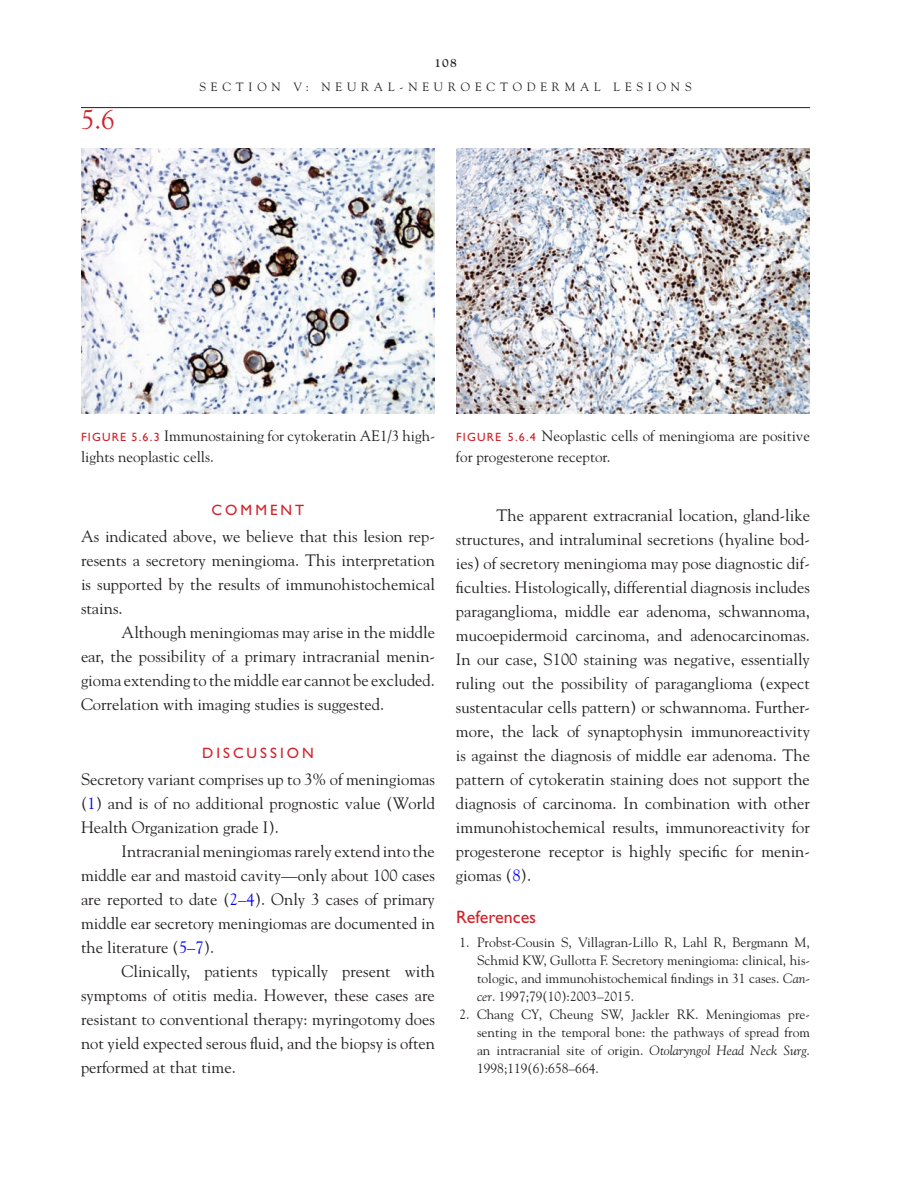
<style>
.page{position:relative;width:918px;height:1188px;background:#fff}
.page>*{position:absolute;margin:0;border:0;box-sizing:border-box;transform-origin:0 0}
.t1{font:27px "Goudy";color:#d1232a}
.t2{font:18px "Gill Sans";color:#d1232a}
.t3{font:16.5px/24px "Goudy";color:#231f20;text-align:justify}
.t4{font:15px/21px "Goudy";color:#231f20}
.t5{font:15px "Gill Sans";letter-spacing:.2em;color:#d1232a}
.t6{font:13.5px/18px "Goudy";color:#231f20;text-align:justify}
.t7{font:12px "Goudy";letter-spacing:.4em;color:#231f20}
.t8{font:700 12px "Goudy";color:#231f20}
.s1{font-family:"Gill Sans";font-size:12px;color:#d1232a}
.s2{color:#00f}
.s3{font-style:italic}
</style>
<div class="page">
<hr style="left:81px;top:107px;width:729px;height:1px;background:#231f20">
<img style="left:81px;top:148px;width:354px;height:266px">
<img style="left:456px;top:148px;width:354px;height:266px">
<p class="t8" style="left:434px;top:56px;width:24px">108</p>
<h1 class="t1" style="left:81px;top:103px;width:35px">5.6</h1>
<p class="t7" style="left:199px;top:79px;width:149px">SECTION V: Neural</p>
<p class="t7" style="left:400px;top:79px;width:37px">-Neuroectodermal</p>
<p class="t7" style="left:614px;top:79px;width:24px">L esions</p>
<p class="t4" style="left:81px;top:425px;width:356px"><span class="s1">FI GURE 5.6.3</span> Immunostaining for cytokeratin AE1/3 high&shy;lights neoplastic cells.</p>
<p class="t4" style="left:456px;top:425px;width:356px"><span class="s1">FI GURE 5.6.4</span> Neoplastic cells of meningioma are positive for progesterone receptor.</p>
<p class="t5" style="left:212px;top:502px;width:28px">COMM</p>
<p class="t5" style="left:270px;top:502px;width:23px">ENT</p>
<p class="t3" style="left:81px;top:524px;width:356px">As indicated above, we believe that this lesion rep&shy;resents a secretory meningioma. This interpretation is supported by the results of immunohistochemical stains.</p>
<p class="t3" style="left:81px;top:620px;width:356px;text-indent:41px">Although meningiomas may arise in the middle ear, the possibility of a primary intracranial menin&shy;gioma extending to the middle ear cannot be excluded.<br>Correlation with imaging studies is suggested.</p>
<p class="t5" style="left:202px;top:745px;width:90px">DI SCUSSION</p>
<p class="t3" style="left:81px;top:767px;width:356px">Secretory variant comprises up to 3% of meningiomas (<span class="s2">1</span>) and is of no additional prognostic value (World Health Organization grade I).</p>
<p class="t3" style="left:81px;top:839px;width:355px;text-indent:41px">Intracranial meningiomas rarely extend into the middle ear and mastoid cavity—only about 100 cases are reported to date (<span class="s2">2</span>–<span class="s2">4</span>). Only 3 cases of primary middle ear secretory meningiomas are documented in the literature (<span class="s2">5</span>–<span class="s2">7</span>).</p>
<p class="t3" style="left:81px;top:959px;width:356px;text-indent:41px">Clinically, patients typically present with symptoms of otitis media. However, these cases are resistant to conventional therapy: myringotomy does not yield expected serous fluid, and the biopsy is often performed at that time.</p>
<p class="t3" style="left:456px;top:503px;width:356px;text-indent:41px">The apparent extracranial location, gland-like structures, and intraluminal secretions (hyaline bod&shy;ies) of secretory meningioma may pose diagnostic dif&shy;ficulties. Histologically, differential diagnosis includes paraganglioma, middle ear adenoma, schwannoma, mucoepidermoid carcinoma, and adenocarcinomas.<br>In our case, S100 staining was negative, essentially ruling out the possibility of paraganglioma (expect sustentacular cells pattern) or schwannoma. Further&shy;more, the lack of synaptophysin immunoreactivity is against the diagnosis of middle ear adenoma. The pattern of cytokeratin staining does not support the diagnosis of carcinoma. In combination with other immunohistochemical results, immunoreactivity for progesterone receptor is highly specific for menin&shy;giomas (<span class="s2">8</span>).</p>
<p class="t2" style="left:456px;top:907px;width:82px">References</p>
<p class="t6" style="left:477px;top:933px;width:335px;text-indent:-18px">1. Probst-Cousin S, Villagran-Lillo R, Lahl R, Bergmann M, Schmid KW, Gullotta F. Secretory meningioma: clinical, his&shy;tologic, and immunohistochemical findings in 31 cases. <span class="s3">Can&shy;cer</span>. 1997;79(10):2003–2015.</p>
<p class="t6" style="left:477px;top:1005px;width:335px;text-indent:-18px">2. Chang CY, Cheung SW, Jackler RK. Meningiomas pre&shy;senting in the temporal bone: the pathways of spread from an intracranial site of origin. <span class="s3">Otolaryngol Head Neck Surg</span>.<br>1998;119(6):658–664.</p>
</div>
